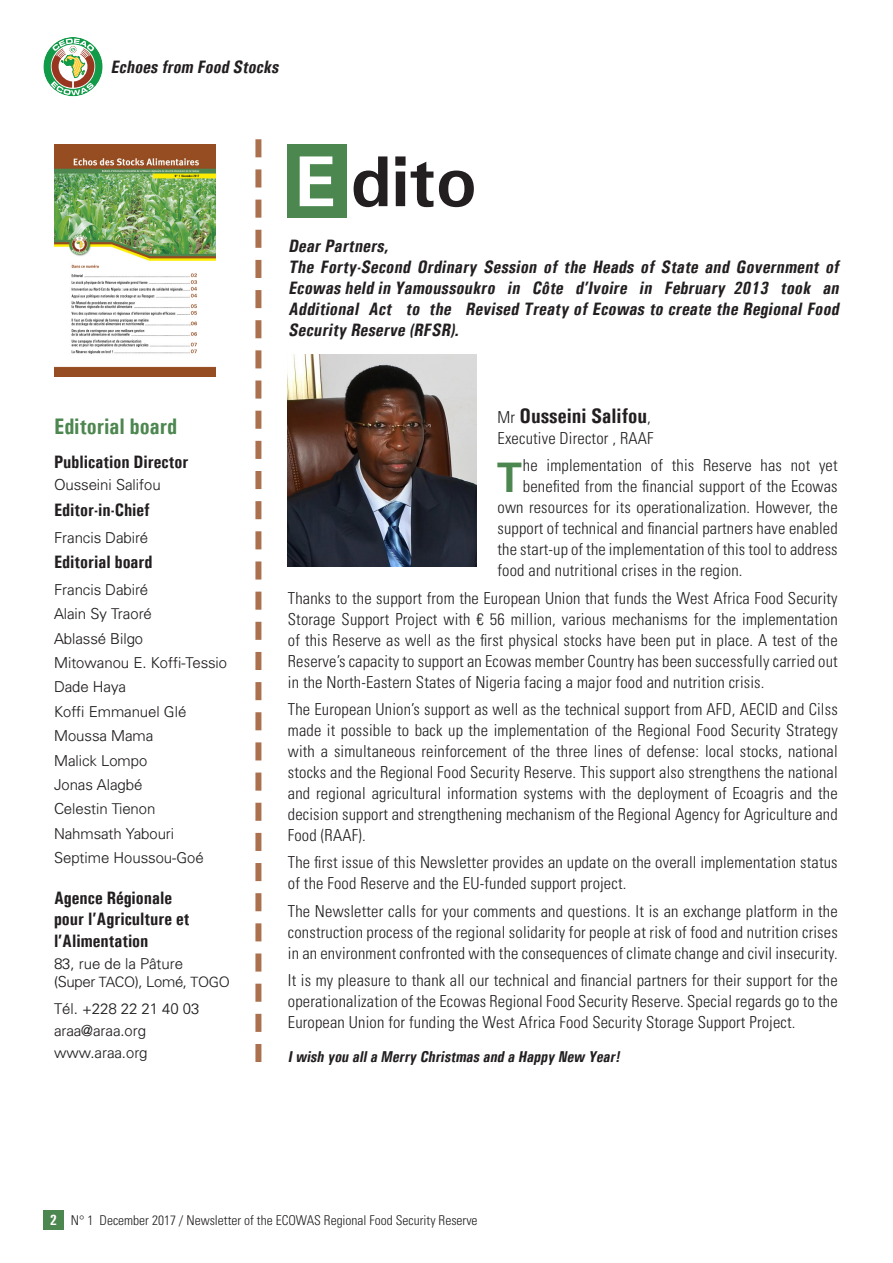
<style>
.page{position:relative;width:893px;height:1263px;background:#fff}
.page>*{position:absolute;margin:0;border:0;box-sizing:border-box;transform-origin:0 0}
.t1{font:700 72.15px "Univers";color:#231f20}
.t2{font:700 42.75px "Univers";color:#4d8750}
.t3{font:700 condensed 22.5px "Univers";color:#4d8750}
.t4{font:700 condensed 21px "Univers";color:#231f20}
.t5{font:italic 700 condensed 18px/21px "Univers";color:#231f20;text-align:justify}
.t6{font:700 condensed 18px/21.6px "Univers";color:#231f20}
.t7{font:300 condensed 16.5px/21px "Univers LT Std";letter-spacing:.01em;color:#231f20;text-align:justify}
.t8{font:italic 700 condensed 15.75px "Univers";color:#231f20}
.t9{font:300 15px/18px "Univers";color:#231f20}
.t10{font:300 condensed 13.5px "Univers LT Std";color:#231f20}
.s1{font-size:14.25px}
.s2{color:#fff}
.s3{font-family:"Univers LT Std";font-weight:300;font-size:16.5px}
.s4{font-weight:300;font-stretch:normal;font-size:15px}
.s5{font-family:"Univers";font-weight:700;font-size:15px;color:#fff}
</style>
<div class="page">
<div style="left:44px;top:1210px;width:20px;height:19px;background:#4d8750"></div>
<svg style="left:43px;top:37px;width:60px;height:59px"></svg>
<svg style="left:255px;top:139px;width:6px;height:923px"></svg>
<img style="left:54px;top:145px;width:162px;height:231px">
<img style="left:288px;top:354px;width:188px;height:212px">
<div style="left:287px;top:145px;width:60px;height:73px;background:#4d8750"></div>
<p class="t5" style="left:111px;top:56px;width:173px">Echoes from Food Stocks</p>
<p class="t3" style="left:54px;top:412px;width:125px">Editorial board</p>
<p class="t6" style="left:54px;top:451px;width:136px">Publication Director</p>
<p class="t9" style="left:54px;top:475px;width:108px">Ousseini Salifou</p>
<p class="t6" style="left:54px;top:499px;width:97px">Editor-in-Chief</p>
<p class="t9" style="left:54px;top:528px;width:96px">Francis Dabiré</p>
<p class="t6" style="left:54px;top:551px;width:100px">Editorial board</p>
<p class="t9" style="left:54px;top:580px;width:96px">Francis Dabiré</p>
<p class="t9" style="left:54px;top:605px;width:99px">Alain Sy Traoré</p>
<p class="t9" style="left:54px;top:629px;width:91px">Ablassé Bilgo</p>
<p class="t9" style="left:54px;top:653px;width:175px">Mitowanou E. Koffi-Tessio</p>
<p class="t9" style="left:54px;top:678px;width:73px">Dade Haya</p>
<p class="t9" style="left:54px;top:702px;width:134px">Koffi Emmanuel Glé</p>
<p class="t9" style="left:54px;top:726px;width:101px">Moussa Mama</p>
<p class="t9" style="left:54px;top:751px;width:95px">Malick Lompo</p>
<p class="t9" style="left:54px;top:775px;width:90px">Jonas Alagbé</p>
<p class="t9" style="left:54px;top:800px;width:103px">Celestin Tienon</p>
<p class="t9" style="left:54px;top:824px;width:122px">Nahmsath Yabouri</p>
<p class="t9" style="left:54px;top:848px;width:151px">Septime Houssou-Goé</p>
<p class="t6" style="left:54px;top:887px;width:137px">Agence Régionale pour l’Agriculture et l’Alimentation</p>
<p class="t9" style="left:54px;top:954px;width:177px">83, rue de la Pâture<br>(Super <span class="s1">TACO</span>), Lomé, <span class="s1">TOGO</span></p>
<p class="t9" style="left:54px;top:999px;width:147px">Tél. +228 22 21 40 03</p>
<p class="t9" style="left:54px;top:1021px;width:94px">araa@araa.org</p>
<p class="t9" style="left:54px;top:1043px;width:95px">www.araa.org</p>
<p class="t1" style="left:295px;top:135px;width:184px"><span class="s2">E</span> dito</p>
<p class="t5" style="left:288px;top:235px;width:105px">DearPartners,</p>
<p class="t5" style="left:288px;top:256px;width:556px">The Forty-Second Ordinary Session of the Heads of State and Government of Ecowas held in Yamoussoukro in Côte d’Ivoire in February 2013 took an Additional Act to the Revised Treaty of Ecowas to create the Regional Food Security Reserve (RFSR).</p>
<p class="t4" style="left:497px;top:403px;width:155px"><span class="s3">Mr</span> Ousseini Salifou<span class="s4">,</span></p>
<p class="t7" style="left:497px;top:428px;width:158px">Executive Director , RAAF</p>
<p class="t2" style="left:496px;top:450px;width:28px">T</p>
<p class="t7" style="left:523px;top:455px;width:316px">he implementation of this Reserve has not yet</p>
<p class="t7" style="left:523px;top:476px;width:316px">benefited from the financial support of the Ecowas</p>
<p class="t7" style="left:497px;top:497px;width:342px">own resources for its operationalization. However, the</p>
<p class="t7" style="left:497px;top:518px;width:342px">support of technical and financial partners have enabled</p>
<p class="t7" style="left:497px;top:539px;width:342px">the start-up of the implementation of this tool to address</p>
<p class="t7" style="left:497px;top:560px;width:246px">food and nutritional crises in the region.</p>
<p class="t7" style="left:288px;top:587px;width:551px">Thanks to the support from the European Union that funds the West Africa Food Security Storage Support Project with € 56 million, various mechanisms for the implementation of this Reserve as well as the first physical stocks have been put in place. A test of the Reserve’s capacity to support an Ecowas member Country has been successfully carried out in the North-Eastern States of Nigeria facing a major food and nutrition crisis.</p>
<p class="t7" style="left:288px;top:699px;width:551px">The European Union’s support as well as the technical support from AFD, AECID and Cilss made it possible to back up the implementation of the Regional Food Security Strategy with a simultaneous reinforcement of the three lines of defense: local stocks, national stocks and the Regional Food Security Reserve. This support also strengthens the national and regional agricultural information systems with the deployment of Ecoagris and the decision support and strengthening mechanism of the Regional Agency for Agriculture and Food (RAAF).</p>
<p class="t7" style="left:288px;top:852px;width:551px">The first issue of this Newsletter provides an update on the overall implementation status of the Food Reserve and the EU-funded support project.</p>
<p class="t7" style="left:288px;top:900px;width:551px">The Newsletter calls for your comments and questions. It is an exchange platform in the construction process of the regional solidarity for people at risk of food and nutrition crises in an environment confronted with the consequences of climate change and civil insecurity.</p>
<p class="t7" style="left:288px;top:970px;width:551px">It is my pleasure to thank all our technical and financial partners for their support for the operationalization of the Ecowas Regional Food Security Reserve. Special regards go to the European Union for funding the West Africa Food Security Storage Support Project.</p>
<p class="t8" style="left:288px;top:1047px;width:337px">Iwish you alla Merry Christmas and a Happy New Year!</p>
<p class="t10" style="left:50px;top:1212px;width:429px"><span class="s5">2</span> N° 1 December 2017 / Newsletter of the ECOWAS Regional Food Security Reserve</p>
</div>
